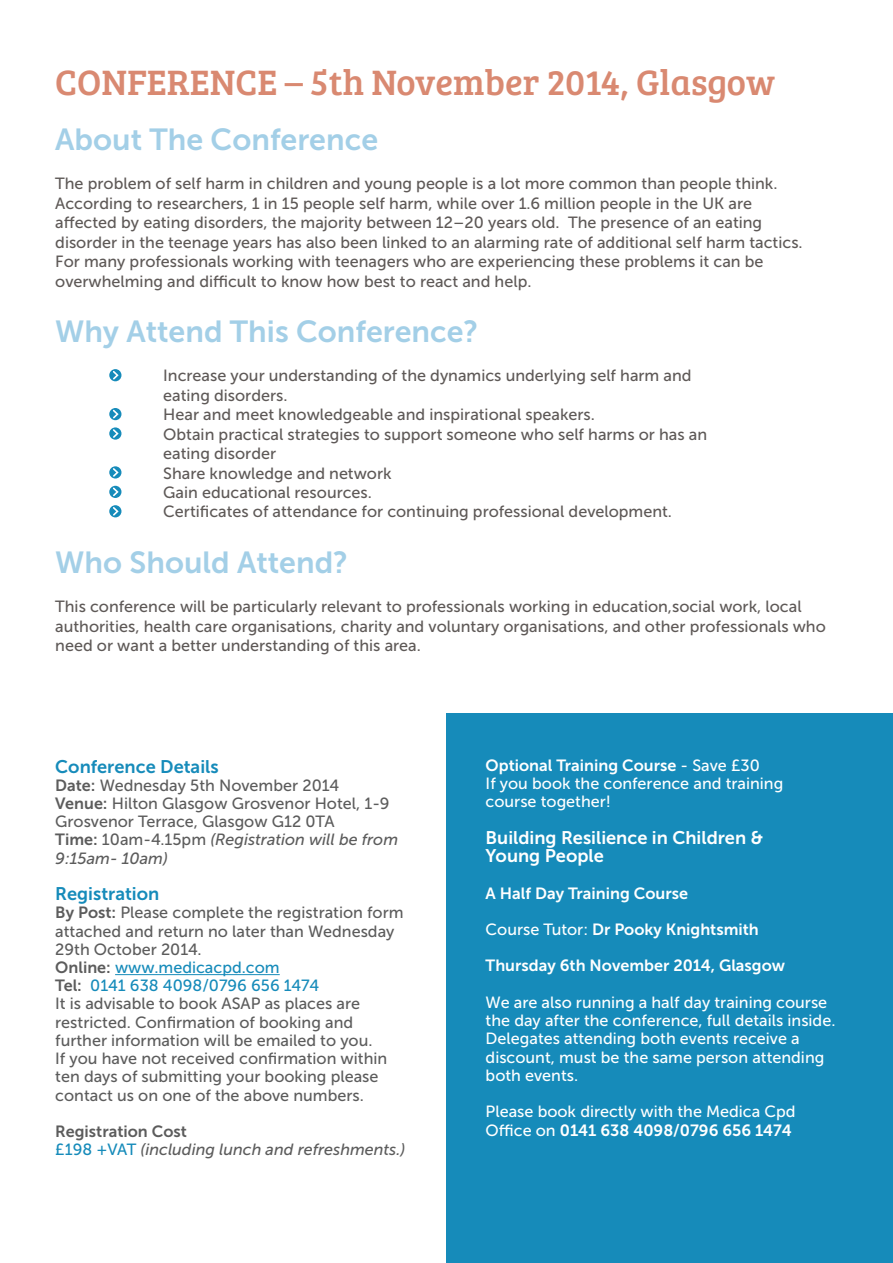
<style>
.page{position:relative;width:893px;height:1263px;background:#fff}
.page>*{position:absolute;margin:0;border:0;box-sizing:border-box;transform-origin:0 0}
.t1{font:36.45px "Bree Serif";color:#d98971}
.t2{font:30.3px "Museo Sans 700";color:#a3cfe7}
.t3{font:18.15px/18.1px "Museo Sans 700";color:#fff}
.t4{font:18.15px "Museo Sans 700";color:#168bba}
.t5{font:16.2px/19.5px "Museo Sans 500";color:#5e5957}
.t6{font:16.2px/18.3px "Museo Sans 500";color:#5c5c5c}
.t7{font:16.2px/18.3px "Museo Sans 500";color:#fff}
.t8{font:16.2px "Museo Sans 700";color:#fff}
.t9{font:italic 16.2px "Museo Sans 500";color:#5c5c5c}
.t10{font:16.2px "Museo Sans 700";color:#5c5c5c}
.s1{font-family:"Museo Sans 700"}
.s2{font-style:italic}
.s3{color:#168bba}
.s4{font-style:normal;color:#168bba}
.s5{font-family:"Museo Sans 500"}
</style>
<div class="page">
<div style="left:446px;top:714px;width:447px;height:549px;background:#168bba"></div>
<div style="left:109px;top:369px;width:12px;height:12px;background:#168bba;border-radius:50%"></div>
<svg style="left:113px;top:371px;width:6px;height:8px"></svg>
<div style="left:109px;top:408px;width:12px;height:12px;background:#168bba;border-radius:50%"></div>
<svg style="left:113px;top:410px;width:6px;height:8px"></svg>
<svg style="left:109px;top:427px;width:12px;height:13px"></svg>
<svg style="left:113px;top:429px;width:6px;height:9px"></svg>
<svg style="left:109px;top:466px;width:12px;height:12px"></svg>
<svg style="left:113px;top:468px;width:6px;height:9px"></svg>
<div style="left:109px;top:486px;width:12px;height:12px;background:#168bba;border-radius:50%"></div>
<svg style="left:113px;top:487px;width:6px;height:9px"></svg>
<svg style="left:109px;top:505px;width:12px;height:12px"></svg>
<svg style="left:113px;top:507px;width:6px;height:8px"></svg>
<hr style="left:115px;top:974px;width:165px;height:1px;background:#168bba">
<h1 class="t1" style="left:55px;top:55px;width:721px">CONFERENCE – 5th November 2014, Glasgow</h1>
<h2 class="t2" style="left:55px;top:123px;width:324px">About The Conference</h2>
<p class="t5" style="left:55px;top:174px;width:749px">The problem of self harm in children and young people is a lot more common than people think.<br>According to researchers, 1 in 15 people self harm, while over 1.6 million people in the UK are affected by eating disorders, the majority between 12–20 years old. The presence of an eating disorder in the teenage years has also been linked to an alarming rate of additional self harm tactics.<br>For many professionals working with teenagers who are experiencing these problems it can be overwhelming and difficult to know how best to react and help.</p>
<h2 class="t2" style="left:55px;top:315px;width:425px">Why Attend This Conference?</h2>
<p class="t5" style="left:163px;top:366px;width:545px">Increase your understanding of the dynamics underlying self harm and eating disorders.<br>Hear and meet knowledgeable and inspirational speakers.<br>Obtain practical strategies to support someone who self harms or has an eating disorder<br>Share knowledge and network<br>Gain educational resources.<br>Certificates of attendance for continuing professional development.</p>
<h2 class="t2" style="left:55px;top:546px;width:294px">Who Should Attend?</h2>
<p class="t5" style="left:55px;top:597px;width:772px">This conference will be particularly relevant to professionals working in education,social work, local authorities, health care organisations, charity and voluntary organisations, and other professionals who need or want a better understanding of this area.</p>
<p class="t4" style="left:55px;top:756px;width:165px">Conference Details</p>
<p class="t6" style="left:55px;top:776px;width:344px"><span class="s1">Date:</span> Wednesday 5th November 2014<br><span class="s1">Venue:</span> Hilton Glasgow Grosvenor Hotel, 1-9<br>Grosvenor Terrace, Glasgow G12 0TA<br><span class="s1">Time:</span> 10am-4.15pm <span class="s2">(Registration will be from 9:15am- 10am)</span></p>
<p class="t4" style="left:55px;top:884px;width:106px">Registration</p>
<p class="t6" style="left:55px;top:904px;width:350px"><span class="s1">By Post:</span> Please complete the registration form attached and return no later than Wednesday 29th October 2014.<br><span class="s1">Online:</span> <span class="s3">www.medicacpd.com<br></span><span class="s1">Tel:</span> <span class="s3">0141 638 4098/0796 656 1474<br></span>It is advisable to book ASAP as places are restricted. Confirmation of booking and further information will be emailed to you.<br>If you have not received confirmation within ten days of submitting your booking please contact us on one of the above numbers.</p>
<p class="t10" style="left:55px;top:1122px;width:133px">Registration Cost</p>
<p class="t9" style="left:55px;top:1141px;width:351px"><span class="s4">£198 +VAT</span> (including lunch and refreshments.)</p>
<p class="t8" style="left:486px;top:756px;width:276px">Optional Training Course <span class="s5">- Save £30</span></p>
<p class="t7" style="left:486px;top:774px;width:299px">If you book the conference and training course together!</p>
<p class="t3" style="left:486px;top:828px;width:279px">Building Resilience in Children &amp;<br>Young People</p>
<p class="t8" style="left:486px;top:884px;width:204px">A Half Day Training Course</p>
<p class="t8" style="left:486px;top:920px;width:275px"><span class="s5">Course Tutor:</span> Dr Pooky Knightsmith</p>
<p class="t8" style="left:486px;top:957px;width:301px">Thursday 6th November 2014, Glasgow</p>
<p class="t7" style="left:486px;top:993px;width:351px">We are also running a half day training course the day after the conference, full details inside.<br>Delegates attending both events receive a discount, must be the same person attending both events.</p>
<p class="t7" style="left:486px;top:1102px;width:312px">Please book directly with the Medica Cpd</p>
<p class="t8" style="left:486px;top:1121px;width:308px"><span class="s5">Office on</span> 0141 638 4098/0796 656 1474</p>
</div>
